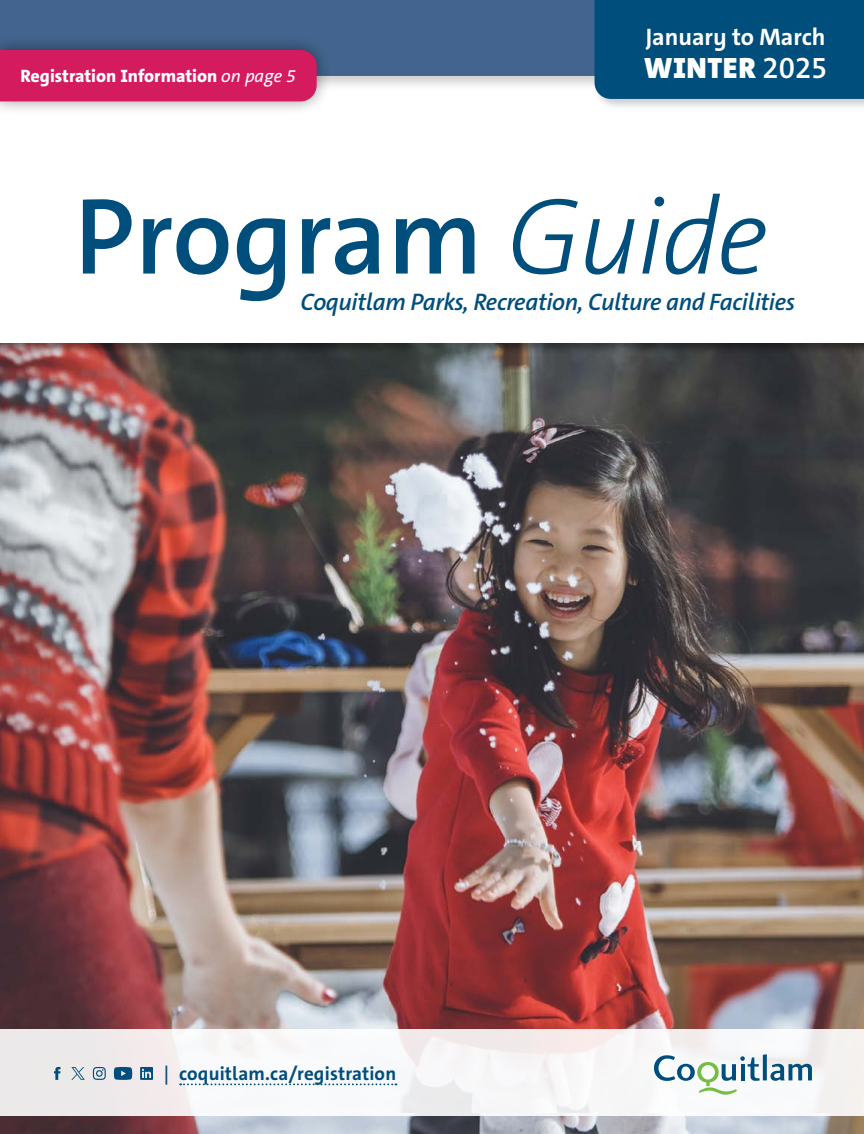
<style>
.page{position:relative;width:864px;height:1134px;background:#fff}
.page>*{position:absolute;margin:0;border:0;box-sizing:border-box;transform-origin:0 0}
.t1{font:600 109.35px "The Sans C5";color:#004e7c}
.season{font:900 29.55px "The Sans C5";letter-spacing:.02em;color:#fff}
.tagline{font:italic 600 24px "The Sans C5";letter-spacing:-.015em;color:#004e7c}
.months{font:700 24px "The Sans C5";color:#fff}
.cover_link{font:700 19.05px "The Sans C5";letter-spacing:.01em;color:#004e7c}
.reg_page_ref{font:800 18px "The Sans C5";color:#fff}
.s1{font-weight:400;font-style:italic}
.s2{font-weight:600}
.s3{font-weight:300;font-style:italic}
</style>
<div class="page">
<img style="left:0;top:355px;width:864px;height:674px">
<div style="left:0;top:0;width:864px;height:355px;background:#000;opacity:.4"></div>
<div style="left:0;top:0;width:864px;height:343px;background:#fff"></div>
<svg style="left:0;top:1115px;width:864px;height:19px;background:#a19ba3"></svg>
<div style="left:0;top:1029px;width:864px;height:86px;background:linear-gradient(to right,#f1eeef,#f9f9f9)"></div>
<svg style="left:654px;top:1054px;width:158px;height:41px"></svg>
<div style="left:0;top:0;width:674px;height:92px;background:#000;opacity:.2"></div>
<div style="left:0;top:0;width:592px;height:76px;background:#42648e"></div>
<div style="left:592px;top:0;width:272px;height:111px;background:#000;opacity:.2"></div>
<div style="left:595px;top:0;width:269px;height:99px;background:#004e7c"></div>
<svg style="left:180px;top:1083px;width:216px;height:2px"></svg>
<svg style="left:114px;top:1067px;width:18px;height:13px"></svg>
<svg style="left:93px;top:1067px;width:13px;height:13px"></svg>
<svg style="left:140px;top:1067px;width:15px;height:13px"></svg>
<svg style="left:54px;top:1067px;width:6px;height:13px"></svg>
<svg style="left:71px;top:1067px;width:14px;height:13px"></svg>
<div style="left:0;top:35px;width:332px;height:81px;background:#000;opacity:.41"></div>
<div style="left:0;top:50px;width:317px;height:51px;background:#d31b5e"></div>
<p class="months" style="left:646px;top:21px;width:181px">January to March</p>
<p class="reg_page_ref" style="left:20px;top:65px;width:277px">Registration Information <span class="s1">on page 5</span></p>
<p class="season" style="left:644px;top:49px;width:185px">WINTER <span class="s2">2025</span></p>
<p class="t1" style="left:74px;top:166px;width:696px">Program <span class="s3">Guide</span></p>
<p class="tagline" style="left:301px;top:286px;width:496px">Coquitlam Parks, Recreation, Culture and Facilities</p>
<p class="cover_link" style="left:164px;top:1061px;width:234px"><span class="s2">|</span> coquitlam.ca/registration</p>
</div>
